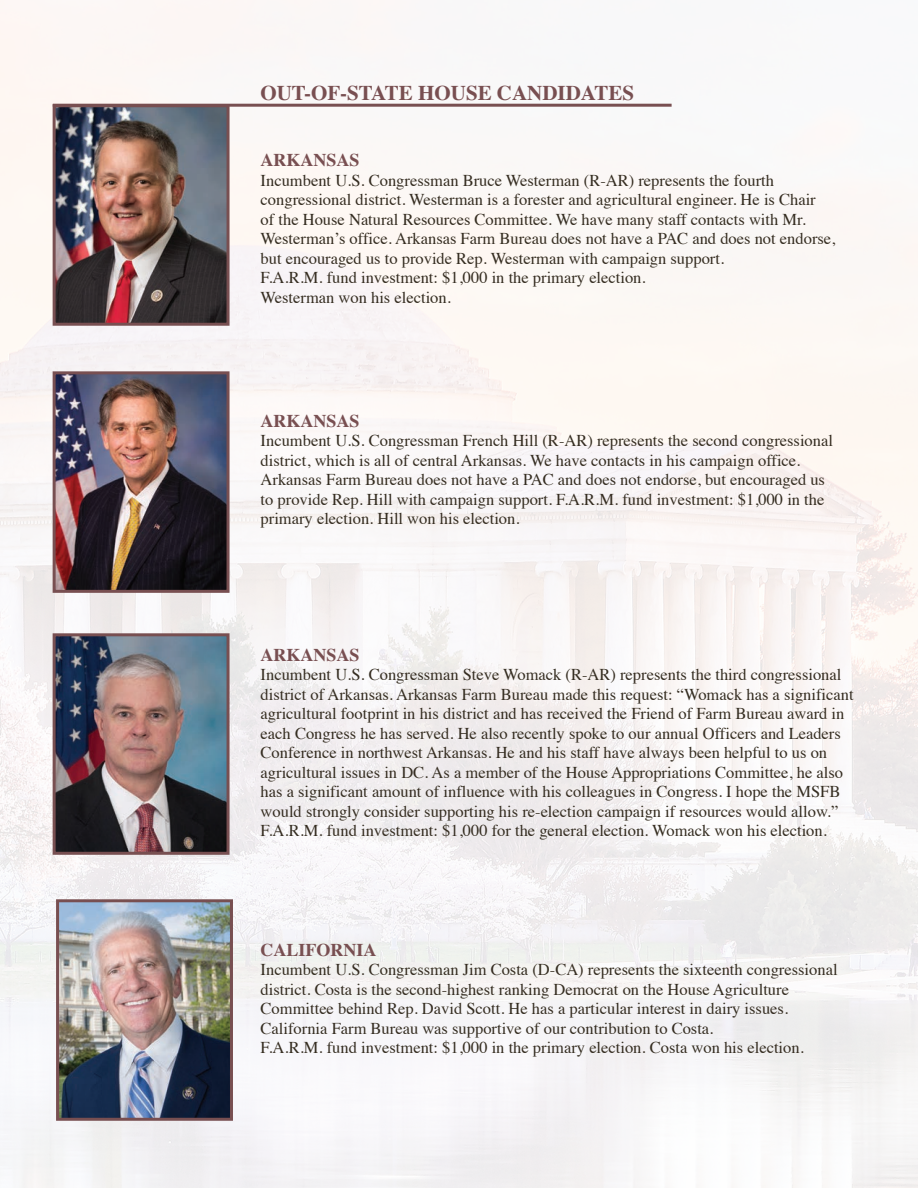
<style>
.page{position:relative;width:918px;height:1188px;background:#fff}
.page>*{position:absolute;margin:0;border:0;box-sizing:border-box;transform-origin:0 0}
.t1{font:700 21px "Times";color:#784f51}
.t2{font:700 18px "Times";color:#784f51}
.t3{font:16.5px/19.5px "Times";color:#352d21}
</style>
<div class="page">
<img style="left:0;top:0;width:918px;height:1188px">
<img style="left:57px;top:637px;width:169px;height:214px">
<div style="left:53px;top:633px;width:177px;height:222px;border:3px solid #784f51"></div>
<img style="left:57px;top:108px;width:169px;height:214px">
<div style="left:53px;top:104px;width:177px;height:222px;border:3px solid #784f51"></div>
<img style="left:57px;top:375px;width:169px;height:214px">
<div style="left:53px;top:371px;width:177px;height:222px;border:3px solid #784f51"></div>
<img style="left:60px;top:903px;width:169px;height:214px">
<div style="left:56px;top:899px;width:177px;height:222px;border:3px solid #784f51"></div>
<hr style="left:53px;top:104px;width:619px;height:3px;background:#784f51">
<p class="t1" style="left:260px;top:73px;width:375px">OUT-OF-STATE HOUSE CANDIDATES</p>
<p class="t2" style="left:261px;top:143px;width:100px">ARKANSAS</p>
<p class="t3" style="left:261px;top:169px;width:576px">Incumbent U.S. Congressman Bruce Westerman (R-AR) represents the fourth congressional district. Westerman is a forester and agricultural engineer. He is Chair<br>of the House Natural Resources Committee. We have many staff contacts with Mr.<br>Westerman’s office. Arkansas Farm Bureau does not have a PAC and does not endorse, but encouraged us to provide Rep. Westerman with campaign support.<br>F.A.R.M. fund investment: $1,000 in the primary election.<br>Westerman won his election.</p>
<p class="t2" style="left:261px;top:404px;width:100px">ARKANSAS</p>
<p class="t3" style="left:261px;top:430px;width:574px">Incumbent U.S. Congressman French Hill (R-AR) represents the second congressional district, which is all of central Arkansas. We have contacts in his campaign office.<br>Arkansas Farm Bureau does not have a PAC and does not endorse, but encouraged us to provide Rep. Hill with campaign support. F.A.R.M. fund investment: $1,000 in the primary election. Hill won his election.</p>
<p class="t2" style="left:261px;top:638px;width:100px">ARKANSAS</p>
<p class="t3" style="left:261px;top:664px;width:595px">Incumbent U.S. Congressman Steve Womack (R-AR) represents the third congressional district of Arkansas. Arkansas Farm Bureau made this request: “Womack has a significant agricultural footprint in his district and has received the Friend of Farm Bureau award in each Congress he has served. He also recently spoke to our annual Officers and Leaders Conference in northwest Arkansas. He and his staff have always been helpful to us on agricultural issues in DC. As a member of the House Appropriations Committee, he also has a significant amount of influence with his colleagues in Congress. I hope the MSFB would strongly consider supporting his re-election campaign if resources would allow.” F.A.R.M. fund investment: $1,000 for the general election. Womack won his election.</p>
<p class="t2" style="left:261px;top:933px;width:117px">CALIFORNIA</p>
<p class="t3" style="left:261px;top:959px;width:578px">Incumbent U.S. Congressman Jim Costa (D-CA) represents the sixteenth congressional district. Costa is the second-highest ranking Democrat on the House Agriculture Committee behind Rep. David Scott. He has a particular interest in dairy issues.<br>California Farm Bureau was supportive of our contribution to Costa.<br>F.A.R.M. fund investment: $1,000 in the primary election. Costa won his election.</p>
</div>
